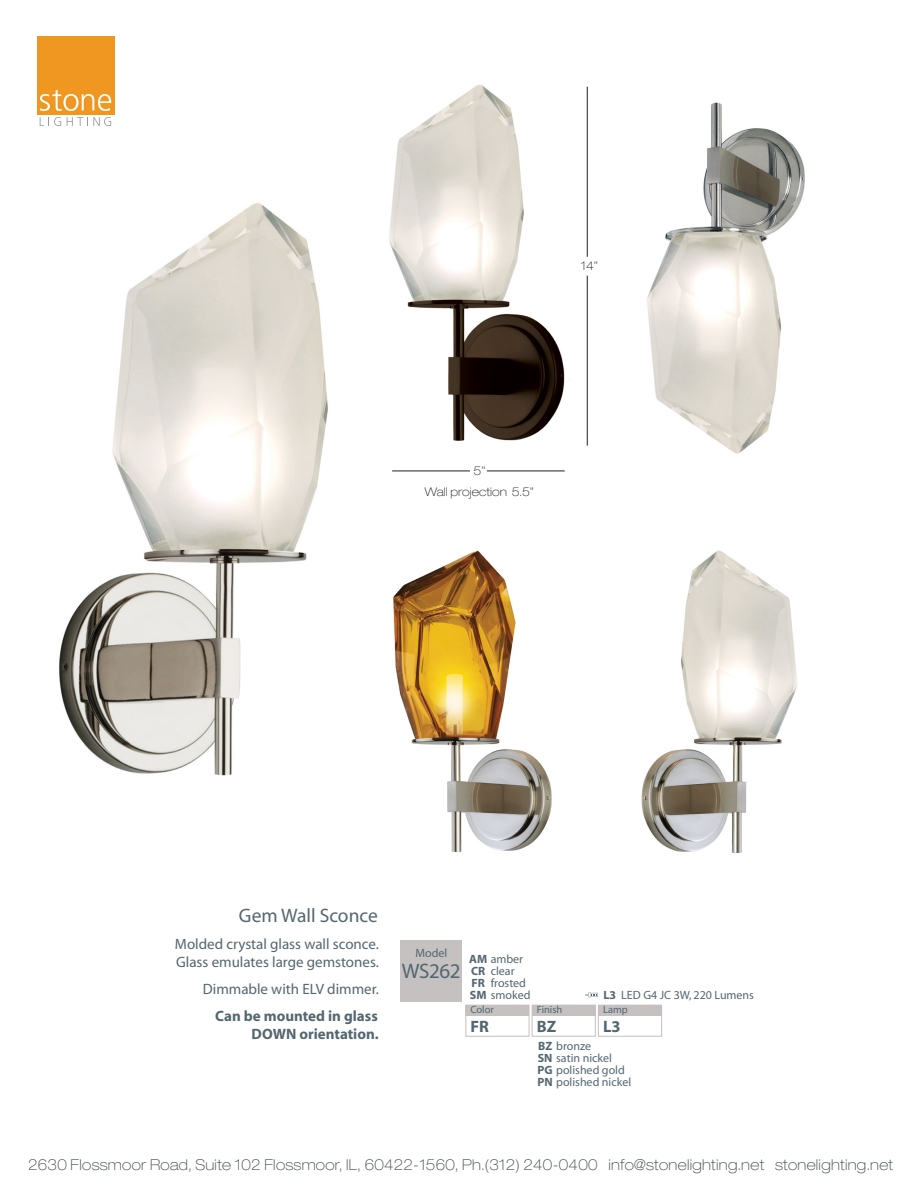
<style>
.page{position:relative;width:918px;height:1188px;background:#fff}
.page>*{position:absolute;margin:0;border:0;box-sizing:border-box;transform-origin:0 0}
.t1{font:21px "Myriad";letter-spacing:-.02em;color:#54666f}
.t2{font:19.5px "Myriad";color:#54666f}
.t3{font:700 16.5px "Myriad";color:#54666f}
.t4{font:100 expanded 15px "Helvetica Neue LT Std";letter-spacing:.02em;color:#3f484b}
.t5{font:15px/18px "Myriad";color:#54666f}
.t6{font:700 15px/18px "Myriad";color:#54666f;text-align:right}
.t7{font:12px/12px "Myriad";color:#54666f}
.t8{font:100 expanded 12px "Helvetica Neue LT Std";color:#231f20}
.t9{font:10.5px "Myriad";color:#54666f}
.s1{font-weight:700}
</style>
<div class="page">
<img style="left:59px;top:203px;width:269px;height:573px">
<img style="left:647px;top:102px;width:158px;height:352px">
<svg style="left:40px;top:117px;width:21px;height:9px"></svg>
<svg style="left:67px;top:117px;width:44px;height:9px"></svg>
<div style="left:37px;top:36px;width:78px;height:79px;background:#ef9720"></div>
<svg style="left:40px;top:90px;width:71px;height:21px"></svg>
<img style="left:389px;top:84px;width:181px;height:357px">
<hr style="left:587px;top:87px;width:1px;height:170px;background:#231f20">
<hr style="left:587px;top:276px;width:1px;height:170px;background:#231f20">
<hr style="left:392px;top:471px;width:78px;height:1px;background:#231f20">
<hr style="left:487px;top:471px;width:78px;height:1px;background:#231f20">
<div style="left:465px;top:1005px;width:64px;height:32px;border:1px solid #c4c1c0"></div>
<div style="left:466px;top:1005px;width:63px;height:11px;background:#c4c1c0"></div>
<div style="left:532px;top:1005px;width:64px;height:32px;border:1px solid #c4c1c0"></div>
<div style="left:532px;top:1005px;width:63px;height:11px;background:#c4c1c0"></div>
<div style="left:598px;top:1005px;width:64px;height:32px;border:1px solid #c4c1c0"></div>
<div style="left:598px;top:1005px;width:64px;height:11px;background:#c4c1c0"></div>
<div style="left:401px;top:940px;width:61px;height:61px;background:#c4c1c0"></div>
<svg style="left:585px;top:993px;width:13px;height:4px"></svg>
<img style="left:641px;top:550px;width:157px;height:303px">
<img style="left:393px;top:550px;width:159px;height:302px">
<p class="t8" style="left:581px;top:259px;width:19px">14”</p>
<p class="t8" style="left:474px;top:464px;width:14px">5”</p>
<p class="t8" style="left:425px;top:484px;width:111px">Wall projection 5.5”</p>
<h2 class="t2" style="left:239px;top:906px;width:140px">Gem Wall Sconce</h2>
<p class="t5" style="left:175px;top:936px;width:206px">Molded crystal glass wall sconce.<br>Glass emulates large gemstones.</p>
<p class="t5" style="left:203px;top:981px;width:178px">Dimmable with ELV dimmer.</p>
<p class="t6" style="left:215px;top:1007px;width:165px">Can be mounted in glass<br>DOWN orientation.</p>
<p class="t7" style="left:415px;top:948px;width:33px">Model</p>
<h1 class="t1" style="left:402px;top:961px;width:60px">WS262</h1>
<p class="t7" style="left:469px;top:953px;width:63px"><span class="s1">AM</span> amber<br><span class="s1">CR</span> clear<br><span class="s1">FR<br>SM</span> smoked</p>
<p class="t7" style="left:491px;top:977px;width:37px">frosted</p>
<p class="t7" style="left:603px;top:989px;width:152px"><span class="s1">L3</span> LED G4 JC 3W, 220 Lumens</p>
<p class="t9" style="left:471px;top:1004px;width:25px">Color</p>
<h3 class="t3" style="left:471px;top:1018px;width:20px">FR</h3>
<p class="t9" style="left:537px;top:1004px;width:27px">Finish</p>
<h3 class="t3" style="left:537px;top:1018px;width:21px">BZ</h3>
<p class="t7" style="left:538px;top:1041px;width:95px"><span class="s1">BZ</span> bronze<br><span class="s1">SN</span> satin nickel<br><span class="s1">PG</span> polished gold<br><span class="s1">PN</span> polished nickel</p>
<p class="t9" style="left:603px;top:1004px;width:26px">Lamp</p>
<h3 class="t3" style="left:603px;top:1018px;width:19px">L3</h3>
<p class="t4" style="left:28px;top:1155px;width:866px">2630 Flossmoor Road, Suite 102 Flossmoor, IL, 60422-1560, Ph.(312) 240-0400 info@stonelighting.net stonelighting.net</p>
</div>
